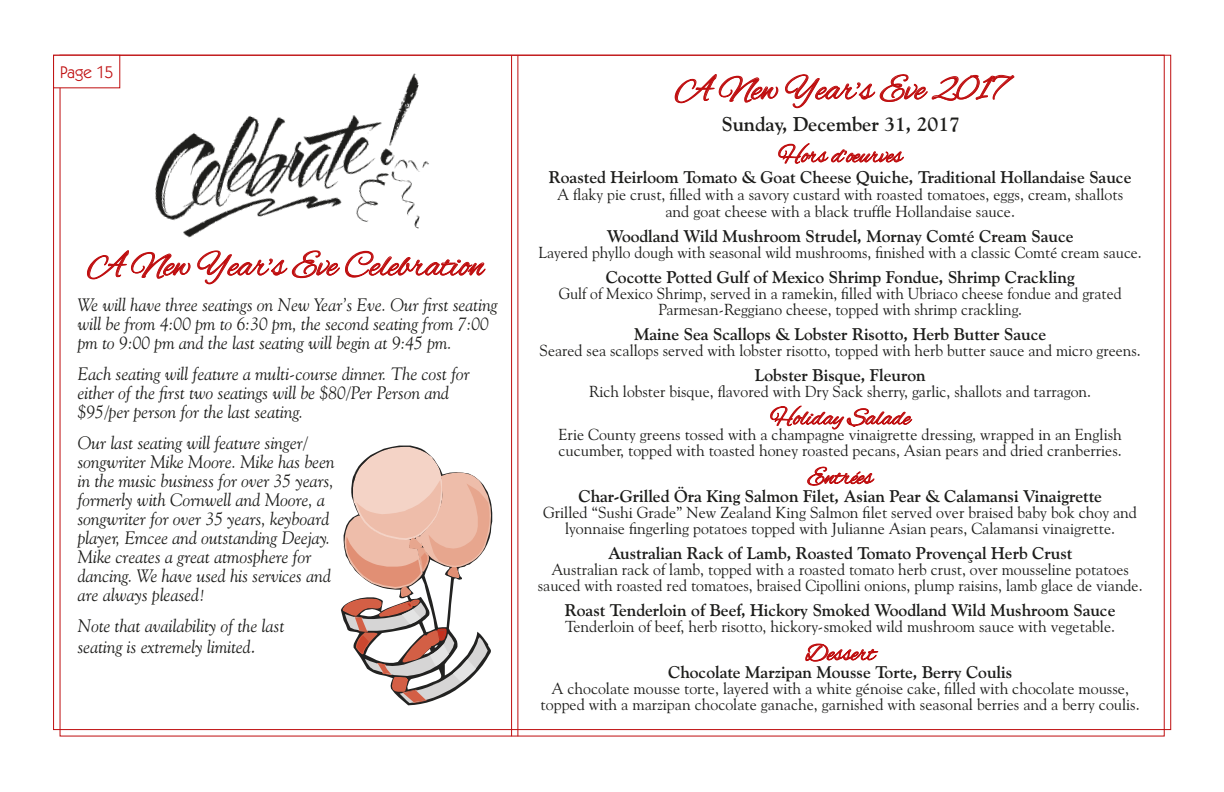
<style>
.page{position:relative;width:1224px;height:792px;background:#fff}
.page>*{position:absolute;margin:0;border:0;box-sizing:border-box;transform-origin:0 0}
.Wine{font:36px "Alex Brush";color:#bf0e0f}
.New_Year_Section{font:24.4px "Alex Brush";color:#bf0e0f}
.Item{font:700 20px "Goudy Old Style BT";color:#1d1d1b}
.t1{font:italic 18px/19px "Goudy Old Style BT";color:#1d1d1b}
.New_Year_Item{font:700 17px "Goudy Old Style BT";color:#1d1d1b}
.Clam-Item{font:700 17px "Goudy Old Style BT";color:#1d1d1b}
.t2{font:17px "Itc Kabel";color:#bf0e0f}
.New_Year_Desc{font:16px/16px "Goudy Old Style BT";color:#1d1d1b;text-align:center}
.Clam-Desc{font:16px "Goudy Old Style BT";color:#1d1d1b}
.s1{font-size:20.6px}
</style>
<div class="page">
<hr style="left:511px;top:55px;width:1px;height:681px;background:#bf0e0f">
<hr style="left:517px;top:55px;width:1px;height:681px;background:#bf0e0f">
<div style="left:53px;top:55px;width:67px;height:33px;background:#fff;border:1px solid #bf0e0f"></div>
<svg style="left:87px;top:250px;width:48px;height:30px"></svg>
<svg style="left:458px;top:259px;width:28px;height:17px"></svg>
<svg style="left:675px;top:74px;width:103px;height:29px"></svg>
<svg style="left:785px;top:74px;width:229px;height:34px"></svg>
<img style="left:135px;top:54px;width:323px;height:231px">
<svg style="left:778px;top:144px;width:126px;height:20px"></svg>
<svg style="left:770px;top:406px;width:142px;height:23px"></svg>
<svg style="left:807px;top:467px;width:67px;height:19px"></svg>
<svg style="left:805px;top:644px;width:73px;height:17px"></svg>
<svg style="left:341px;top:445px;width:152px;height:261px"></svg>
<p class="t2" style="left:60px;top:62px;width:55px">Page 15</p>
<p class="Wine" style="left:88px;top:244px;width:398px">A New Year’s Eve Celebration</p>
<p class="t1" style="left:78px;top:295px;width:422px">We will have three seatings on New Year’s Eve. Our first seating will be from 4:00 pm to 6:30 pm, the second seating from 7:00 pm to 9:00 pm and the last seating will begin at 9:45 pm.</p>
<p class="t1" style="left:78px;top:364px;width:394px">Each seating will feature a multi-course dinner. The cost for either of the first two seatings will be $80/Per Person and $95/per person for the last seating.</p>
<p class="t1" style="left:78px;top:433px;width:258px">Our last seating will feature singer/ songwriter Mike Moore. Mike has been in the music business for over 35 years, formerly with Cornwell and Moore, a songwriter for over 35 years, keyboard player, Emcee and outstanding Deejay.<br>Mike creates a great atmosphere for dancing. We have used his services and are always pleased!</p>
<p class="t1" style="left:78px;top:615px;width:208px;line-height:21px">Note that availability of the last seating is extremely limited<span class="s1">.</span></p>
<p class="Wine" style="left:675px;top:68px;width:333px">A New Year’s Eve 2017</p>
<p class="Item" style="left:722px;top:111px;width:240px">Sunday, December 31, 2017</p>
<p class="New_Year_Section" style="left:778px;top:141px;width:126px">Hors d’oeurves</p>
<p class="Clam-Item" style="left:549px;top:166px;width:584px">Roasted Heirloom Tomato &amp; Goat Cheese Quiche, Traditional Hollandaise Sauce</p>
<p class="Clam-Desc" style="left:557px;top:184px;width:567px">A flaky pie crust, filled with a savory custard with roasted tomatoes, eggs, cream, shallots</p>
<p class="Clam-Desc" style="left:665px;top:201px;width:351px">and goat cheese with a black truffle Hollandaise sauce.</p>
<p class="New_Year_Item" style="left:607px;top:225px;width:468px">Woodland Wild Mushroom Strudel, Mornay Comté Cream Sauce</p>
<p class="New_Year_Desc" style="left:539px;top:244px;width:605px">Layered phyllo dough with seasonal wild mushrooms, finished with a classic Comté cream sauce.</p>
<p class="New_Year_Item" style="left:606px;top:266px;width:470px">Cocotte Potted Gulf of Mexico Shrimp Fondue, Shrimp Crackling</p>
<p class="New_Year_Desc" style="left:559px;top:285px;width:565px">Gulf of Mexico Shrimp, served in a ramekin, filled with Ubriaco cheese fondue and grated</p>
<p class="New_Year_Desc" style="left:659px;top:301px;width:365px">Parmesan-Reggiano cheese, topped with shrimp crackling.</p>
<p class="New_Year_Item" style="left:634px;top:323px;width:414px">Maine Sea Scallops &amp; Lobster Risotto, Herb Butter Sauce</p>
<p class="New_Year_Desc" style="left:540px;top:342px;width:603px">Seared sea scallops served with lobster risotto, topped with herb butter sauce and micro greens.</p>
<p class="New_Year_Item" style="left:755px;top:364px;width:172px">Lobster Bisque, Fleuron</p>
<p class="New_Year_Desc" style="left:589px;top:383px;width:503px">Rich lobster bisque, flavored with Dry Sack sherry, garlic, shallots and tarragon.</p>
<p class="New_Year_Section" style="left:770px;top:403px;width:142px">Holiday Salade</p>
<p class="New_Year_Desc" style="left:559px;top:426px;width:565px;text-align:left">Erie County greens tossed with a champagne vinaigrette dressing, wrapped in an English cucumber, topped with toasted honey roasted pecans, Asian pears and dried cranberries.</p>
<p class="New_Year_Section" style="left:808px;top:462px;width:67px">Entrées</p>
<p class="New_Year_Item" style="left:578px;top:486px;width:525px">Char-Grilled Öra King Salmon Filet, Asian Pear &amp; Calamansi Vinaigrette</p>
<p class="New_Year_Desc" style="left:543px;top:504px;width:595px">Grilled “Sushi Grade” New Zealand King Salmon filet served over braised baby bok choy and lyonnaise fingerling potatoes topped with Julianne Asian pears, Calamansi vinaigrette.</p>
<p class="New_Year_Item" style="left:608px;top:543px;width:466px">Australian Rack of Lamb, Roasted Tomato Provençal Herb Crust</p>
<p class="New_Year_Desc" style="left:538px;top:561px;width:606px">Australian rack of lamb, topped with a roasted tomato herb crust, over mousseline potatoes sauced with roasted red tomatoes, braised Cipollini onions, plump raisins, lamb glace de viande.</p>
<p class="New_Year_Item" style="left:565px;top:600px;width:552px">Roast Tenderloin of Beef, Hickory Smoked Woodland Wild Mushroom Sauce</p>
<p class="New_Year_Desc" style="left:565px;top:618px;width:551px">Tenderloin of beef, herb risotto, hickory-smoked wild mushroom sauce with vegetable.</p>
<p class="New_Year_Section" style="left:805px;top:639px;width:71px">Dessert</p>
<p class="New_Year_Item" style="left:668px;top:662px;width:346px">Chocolate Marzipan Mousse Torte, Berry Coulis</p>
<p class="New_Year_Desc" style="left:551px;top:681px;width:579px">A chocolate mousse torte, layered with a white génoise cake, filled with chocolate mousse,</p>
<p class="New_Year_Desc" style="left:541px;top:697px;width:601px">topped with a marzipan chocolate ganache, garnished with seasonal berries and a berry coulis.</p>
</div>
